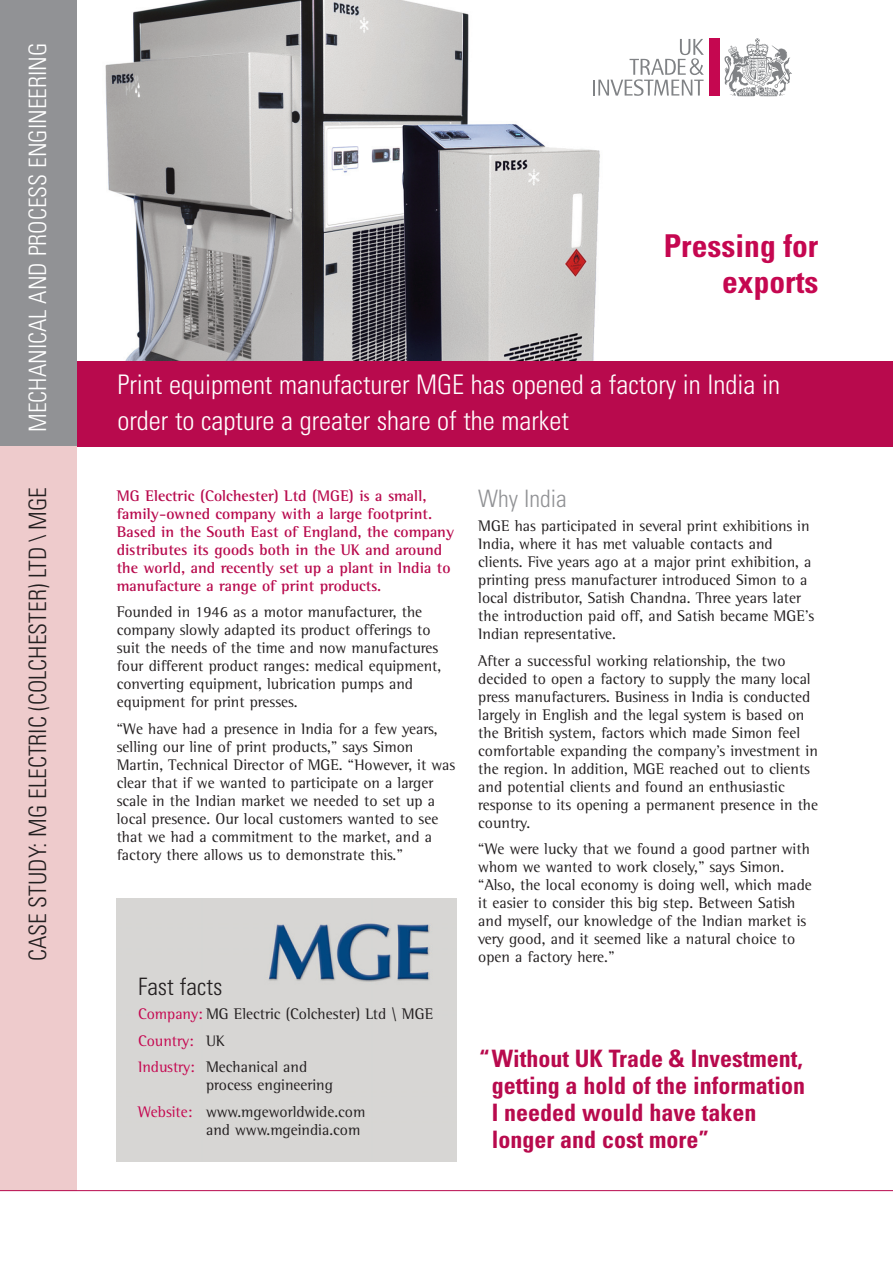
<style>
.page{position:relative;width:893px;height:1263px;background:#fff}
.page>*{position:absolute;margin:0;border:0;box-sizing:border-box;transform-origin:0 0}
.t1{font:700 condensed 31.5px/36px "Univers";color:#c50750;text-align:right}
.t2{font:300 condensed 27px/36px "Univers";color:#fff}
.t3{font:700 condensed 24px/27px "Univers";color:#b80a4d}
.t4{font:300 condensed 24px "Univers";color:#231f20}
.t5{font:300 condensed 24px "Univers";color:#fff}
.t6{font:300 condensed 24px "Univers";color:#919295}
.t7{font:15.75px/18px "Rotis Semi Serif";color:#231f20}
.t8{font:700 15.75px/18px "Rotis Semi Serif";color:#b80a4d}
.s1{color:#c50750}
</style>
<div class="page">
<img style="left:105px;top:0;width:495px;height:361px">
<div style="left:76px;top:362px;width:817px;height:85px;background:#b80a4d"></div>
<div style="left:0;top:0;width:76px;height:447px;background:#919295"></div>
<div style="left:0;top:447px;width:76px;height:744px;background:#eecbcc"></div>
<hr style="left:0;top:1190px;width:893px;height:1px;background:#b80a4d">
<svg style="left:724px;top:38px;width:68px;height:58px"></svg>
<div style="left:709px;top:39px;width:10px;height:57px;background:#c50750"></div>
<svg style="left:593px;top:39px;width:111px;height:57px"></svg>
<div style="left:117px;top:899px;width:340px;height:263px;background:#d7d6d4"></div>
<h3 class="t5" style="left:29px;top:432px;width:391px;rotate:-90deg">MECHANICAL AND PROCESS ENGINEERING</h3>
<h3 class="t4" style="left:29px;top:961px;width:475px;rotate:-90deg">CASE STUDY: MG ELECTRIC (COLCHESTER) LTD \ MGE</h3>
<h1 class="t1" style="left:664px;top:231px;width:156px">Pressing for exports</h1>
<h2 class="t2" style="left:117px;top:369px;width:664px">Print equipment manufacturer MGE has opened a factory in India in order to capture a greater share of the market</h2>
<p class="t8" style="left:117px;top:488px;width:339px">MG Electric (Colchester) Ltd (MGE) is a small, family-owned company with a large footprint.<br>Based in the South East of England, the company distributes its goods both in the UK and around the world, and recently set up a plant in India to manufacture a range of print products.</p>
<p class="t7" style="left:117px;top:604px;width:326px">Founded in 1946 as a motor manufacturer, the company slowly adapted its product offerings to suit the needs of the time and now manufactures four different product ranges: medical equipment, converting equipment, lubrication pumps and equipment for print presses.</p>
<p class="t7" style="left:117px;top:721px;width:340px">“We have had a presence in India for a few years, selling our line of print products,” says Simon Martin, Technical Director of MGE. “However, it was clear that if we wanted to participate on a larger scale in the Indian market we needed to set up a local presence. Our local customers wanted to see that we had a commitment to the market, and a factory there allows us to demonstrate this.”</p>
<h3 class="t4" style="left:138px;top:978px;width:86px">Fast facts</h3>
<p class="t7" style="left:138px;top:1002px;width:297px;line-height:26.5px"><span class="s1">Company:</span> MG Electric (Colchester) Ltd \ MGE<br><span class="s1">Country:</span> UK<br><span class="s1">Industry:</span> Mechanical and</p>
<p class="t7" style="left:138px;top:1073px;width:229px;line-height:26.5px;text-indent:68px">process engineering<br><span class="s1">Website:</span> www.mgeworldwide.com</p>
<p class="t7" style="left:206px;top:1122px;width:156px">and www.mgeindia.com</p>
<h3 class="t6" style="left:478px;top:490px;width:90px">Why India</h3>
<p class="t7" style="left:478px;top:519px;width:337px">MGE has participated in several print exhibitions in India, where it has met valuable contacts and clients. Five years ago at a major print exhibition, a printing press manufacturer introduced Simon to a local distributor, Satish Chandna. Three years later the introduction paid off, and Satish became MGE’s Indian representative.</p>
<p class="t7" style="left:478px;top:653px;width:341px">After a successful working relationship, the two decided to open a factory to supply the many local press manufacturers. Business in India is conducted largely in English and the legal system is based on the British system, factors which made Simon feel comfortable expanding the company’s investment in the region. In addition, MGE reached out to clients and potential clients and found an enthusiastic response to its opening a permanent presence in the country.</p>
<p class="t7" style="left:478px;top:842px;width:335px">“We were lucky that we found a good partner with whom we wanted to work closely,” says Simon. “Also, the local economy is doing well, which made it easier to consider this big step. Between Satish and myself, our knowledge of the Indian market is very good, and it seemed like a natural choice to open a factory here.”</p>
<h3 class="t3" style="left:492px;top:1047px;width:315px;text-indent:-13px">“Without UK Trade &amp; Investment, getting a hold of the information<br>I needed would have taken longer and cost more”</h3>
</div>
